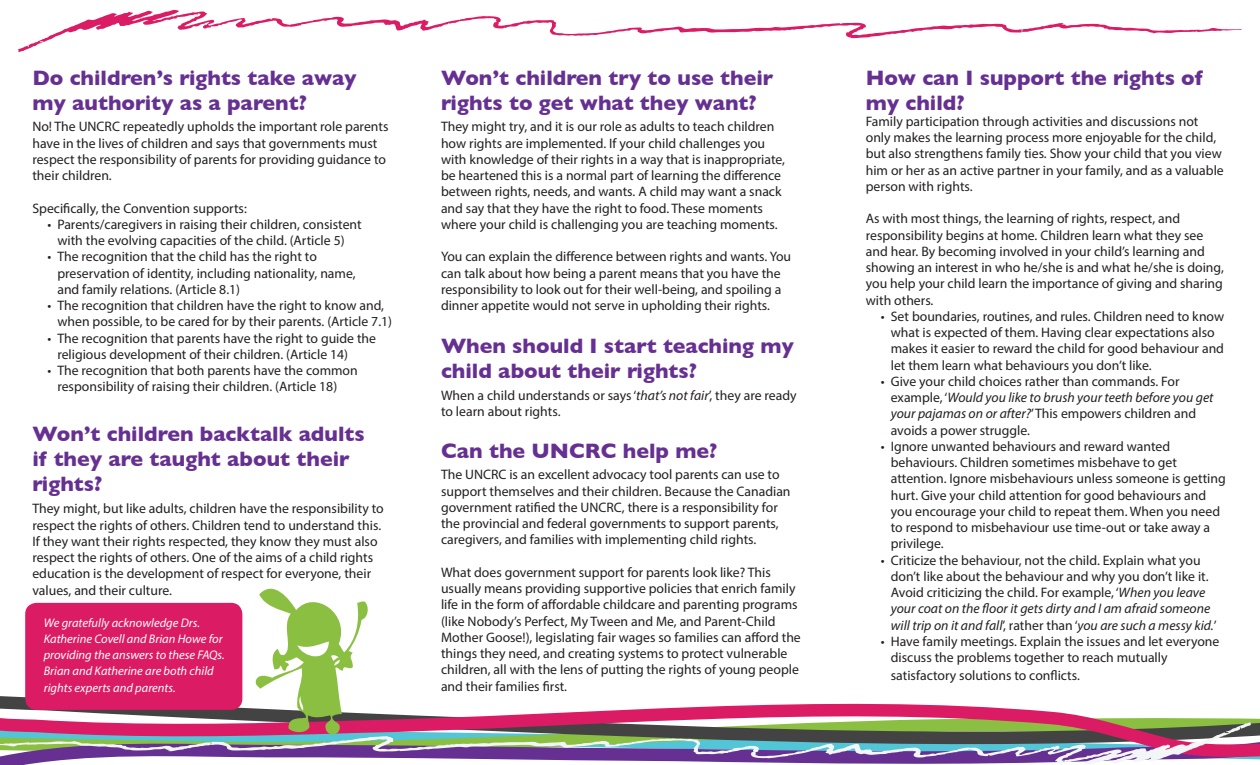
<style>
.page{position:relative;width:1260px;height:765px;background:#fff}
.page>*{position:absolute;margin:0;border:0;box-sizing:border-box;transform-origin:0 0}
.Heading{font:700 21.25px/25px "Gill Sans";color:#663092}
.Body_copy{font:700 21.25px/25px "Gill Sans";color:#663092}
.Body_copy-2{font:13.75px/16.2px "Myriad Pro";color:#231f20}
.Tabbed_Copy{font:13.75px/16.2px "Myriad Pro";color:#231f20}
.Body_copy-3{font:italic 12.5px/16.2px "Myriad Pro";color:#fff}
.s1{font-style:italic}
</style>
<div class="page">
<svg style="left:0;top:698px;width:1260px;height:67px"></svg>
<svg style="left:0;top:722px;width:1251px;height:42px"></svg>
<div style="left:25px;top:603px;width:217px;height:107px;background:#db1c64;border-radius:11px"></div>
<svg style="left:18px;top:10px;width:1224px;height:42px"></svg>
<svg style="left:255px;top:588px;width:115px;height:150px"></svg>
<p class="Heading" style="left:32px;top:65px;width:326px">Do children’s rights take away my authority as a parent?</p>
<p class="Body_copy-2" style="left:32px;top:119px;width:358px">No! The UNCRC repeatedly upholds the important role parents have in the lives of children and says that governments must respect the responsibility of parents for providing guidance to their children.</p>
<p class="Body_copy-2" style="left:32px;top:200px;width:216px">Specifically, the Convention supports:</p>
<p class="Tabbed_Copy" style="left:47px;top:216px;width:316px;text-align:center">• Parents/caregivers in raising their children, consistent with the evolving capacities of the child. (Article 5)</p>
<p class="Tabbed_Copy" style="left:57px;top:249px;width:300px;text-indent:-10px">• The recognition that the child has the right to preservation of identity, including nationality, name, and family relations. (Article 8.1)</p>
<p class="Tabbed_Copy" style="left:57px;top:297px;width:336px;text-indent:-10px">• The recognition that children have the right to know and, when possible, to be cared for by their parents. (Article 7.1)</p>
<p class="Tabbed_Copy" style="left:57px;top:330px;width:320px;text-indent:-10px">• The recognition that parents have the right to guide the religious development of their children. (Article 14)</p>
<p class="Tabbed_Copy" style="left:57px;top:362px;width:302px;text-indent:-10px">• The recognition that both parents have the common responsibility of raising their children. (Article 18)</p>
<p class="Heading" style="left:32px;top:422px;width:334px">Won’t children backtalk adults if they are taught about their rights?</p>
<p class="Body_copy-2" style="left:32px;top:500px;width:353px">They might, but like adults, children have the responsibility to respect the rights of others. Children tend to understand this.<br>If they want their rights respected, they know they must also respect the rights of others. One of the aims of a child rights education is the development of respect for everyone, their values, and their culture.</p>
<p class="Body_copy-3" style="left:44px;top:614px;width:183px">We gratefully acknowledge Drs.<br>Katherine Covell and Brian Howe for providing the answers to these FAQs.<br>Brian and Katherine are both child rights experts and parents.</p>
<p class="Heading" style="left:441px;top:65px;width:334px">Won’t children try to use their rights to get what they want?</p>
<p class="Body_copy-2" style="left:441px;top:119px;width:346px">They might try, and it is our role as adults to teach children how rights are implemented. If your child challenges you with knowledge of their rights in a way that is inappropriate, be heartened this is a normal part of learning the difference between rights, needs, and wants. A child may want a snack and say that they have the right to food. These moments where your child is challenging you are teaching moments.</p>
<p class="Body_copy-2" style="left:441px;top:249px;width:352px">You can explain the difference between rights and wants. You can talk about how being a parent means that you have the responsibility to look out for their well-being, and spoiling a dinner appetite would not serve in upholding their rights.</p>
<p class="Heading" style="left:441px;top:333px;width:354px">When should I start teaching my child about their rights?</p>
<p class="Body_copy-2" style="left:441px;top:387px;width:357px">When a child understands or says ‘<span class="s1">that’s not fair</span>’, they are ready to learn about rights.</p>
<p class="Heading" style="left:441px;top:438px;width:278px">Can the UNCRC help me?</p>
<p class="Body_copy-2" style="left:441px;top:467px;width:351px">The UNCRC is an excellent advocacy tool parents can use to support themselves and their children. Because the Canadian government ratified the UNCRC, there is a responsibility for the provincial and federal governments to support parents, caregivers, and families with implementing child rights.</p>
<p class="Body_copy-2" style="left:441px;top:564px;width:361px">What does government support for parents look like? This usually means providing supportive policies that enrich family life in the form of affordable childcare and parenting programs (like Nobody’s Perfect, My Tween and Me, and Parent-Child Mother Goose!), legislating fair wages so families can afford the things they need, and creating systems to protect vulnerable children, all with the lens of putting the rights of young people and their families first.</p>
<p class="Body_copy" style="left:866px;top:65px;width:338px">How can I support the rights of my child?</p>
<p class="Body_copy-2" style="left:866px;top:113px;width:360px">Family participation through activities and discussions not only makes the learning process more enjoyable for the child, but also strengthens family ties. Show your child that you view him or her as an active partner in your family, and as a valuable person with rights.</p>
<p class="Body_copy-2" style="left:866px;top:210px;width:360px">As with most things, the learning of rights, respect, and responsibility begins at home. Children learn what they see and hear. By becoming involved in your child’s learning and showing an interest in who he/she is and what he/she is doing, you help your child learn the importance of giving and sharing with others.</p>
<p class="Tabbed_Copy" style="left:891px;top:308px;width:335px;text-indent:-10px">• Set boundaries, routines, and rules. Children need to know what is expected of them. Having clear expectations also makes it easier to reward the child for good behaviour and let them learn what behaviours you don’t like.</p>
<p class="Tabbed_Copy" style="left:891px;top:373px;width:324px;text-indent:-10px">• Give your child choices rather than commands. For example, ‘<span class="s1">Would you like to brush your teeth before you get your pajamas on or after?</span>’This empowers children and avoids a power struggle.</p>
<p class="Tabbed_Copy" style="left:891px;top:438px;width:336px;text-indent:-10px">• Ignore unwanted behaviours and reward wanted behaviours. Children sometimes misbehave to get attention. Ignore misbehaviours unless someone is getting hurt. Give your child attention for good behaviours and you encourage your child to repeat them. When you need to respond to misbehaviour use time-out or take away a privilege.</p>
<p class="Tabbed_Copy" style="left:891px;top:552px;width:327px;text-indent:-10px">• Criticize the behaviour, not the child. Explain what you don’t like about the behaviour and why you don’t like it.<br>Avoid criticizing the child. For example, ‘<span class="s1">When you leave your coat on the floor it gets dirty and I am afraid someone will trip on it and fall</span>’, rather than‘<span class="s1">you are such a messy kid.</span>’</p>
<p class="Tabbed_Copy" style="left:891px;top:633px;width:330px;text-indent:-10px">• Have family meetings. Explain the issues and let everyone discuss the problems together to reach mutually</p>
<p class="Tabbed_Copy" style="left:891px;top:667px;width:191px">satisfactory solutions to conflicts.</p>
</div>
